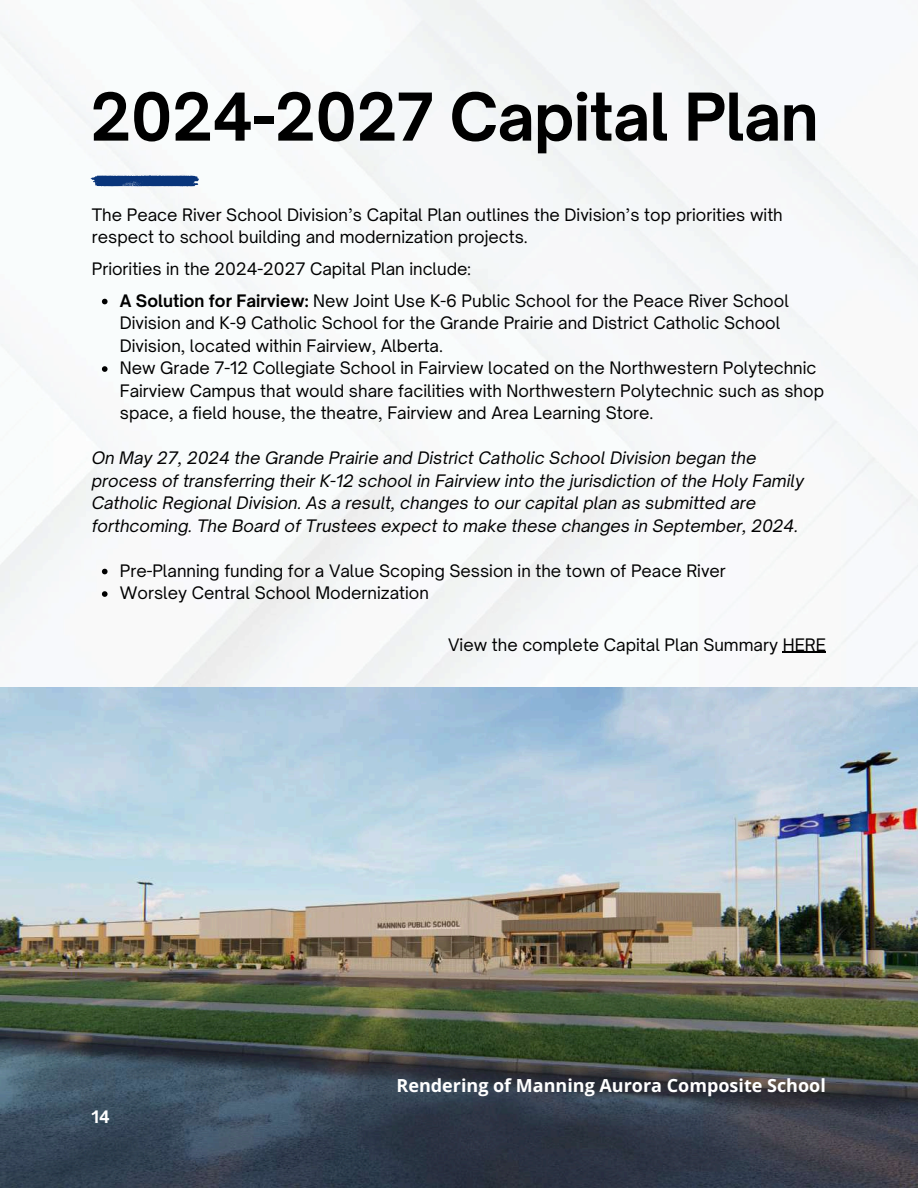
<style>
.page{position:relative;width:918px;height:1188px;background:#fff}
.page>*{position:absolute;margin:0;border:0;box-sizing:border-box;transform-origin:0 0}
.t1{font:700 63px "Open Sauce One";letter-spacing:-.01em;color:#000}
.t2{font:700 18px "Open Sans";color:#fff}
.t3{font:16.5px/22.5px "Open Sauce One";color:#000}
.t4{font:italic 16.5px/22.5px "Open Sauce One";color:#000}
.t5{font:700 16.5px "Open Sauce One";color:#fff}
.s1{font-weight:700}
</style>
<div class="page">
<img style="left:0;top:0;width:918px;height:1188px">
<svg style="left:90px;top:175px;width:109px;height:12px"></svg>
<img style="left:0;top:687px;width:917px;height:501px">
<svg style="left:102px;top:299px;width:6px;height:5px"></svg>
<svg style="left:102px;top:366px;width:6px;height:6px"></svg>
<svg style="left:102px;top:569px;width:6px;height:5px"></svg>
<svg style="left:102px;top:591px;width:6px;height:6px"></svg>
<hr style="left:783px;top:652px;width:43px;height:1px;background:#000">
<h1 class="t1" style="left:90px;top:78px;width:730px">2024-2027 Capital Plan</h1>
<p class="t3" style="left:92px;top:203px;width:693px">The Peace River School Division’s Capital Plan outlines the Division’s top priorities with respect to school building and modernization projects.</p>
<p class="t3" style="left:120px;top:253px;width:671px;line-height:31.5px;text-indent:-28px">Priorities in the 2024-2027 Capital Plan include:<br><span class="s1">A Solution for Fairview:</span> New Joint Use K-6 Public School for the Peace River School</p>
<p class="t3" style="left:120px;top:312px;width:706px">Division and K-9 Catholic School for the Grande Prairie and District Catholic School Division, located within Fairview, Alberta.<br>New Grade 7-12 Collegiate School in Fairview located on the Northwestern Polytechnic Fairview Campus that would share facilities with Northwestern Polytechnic such as shop space, a field house, the theatre, Fairview and Area Learning Store.</p>
<p class="t4" style="left:92px;top:447px;width:714px">On May 27, 2024 the Grande Prairie and District Catholic School Division began the process of transferring their K-12 school in Fairview into the jurisdiction of the Holy Family Catholic Regional Division. As a result, changes to our capital plan as submitted are forthcoming. The Board of Trustees expect to make these changes in September, 2024.</p>
<p class="t3" style="left:120px;top:559px;width:608px">Pre-Planning funding for a Value Scoping Session in the town of Peace River<br>Worsley Central School Modernization</p>
<p class="t3" style="left:448px;top:633px;width:379px">View the complete Capital Plan Summary HERE</p>
<p class="t5" style="left:92px;top:1106px;width:20px">14</p>
<p class="t2" style="left:397px;top:1073px;width:431px">Rendering of Manning Aurora Composite School</p>
</div>
